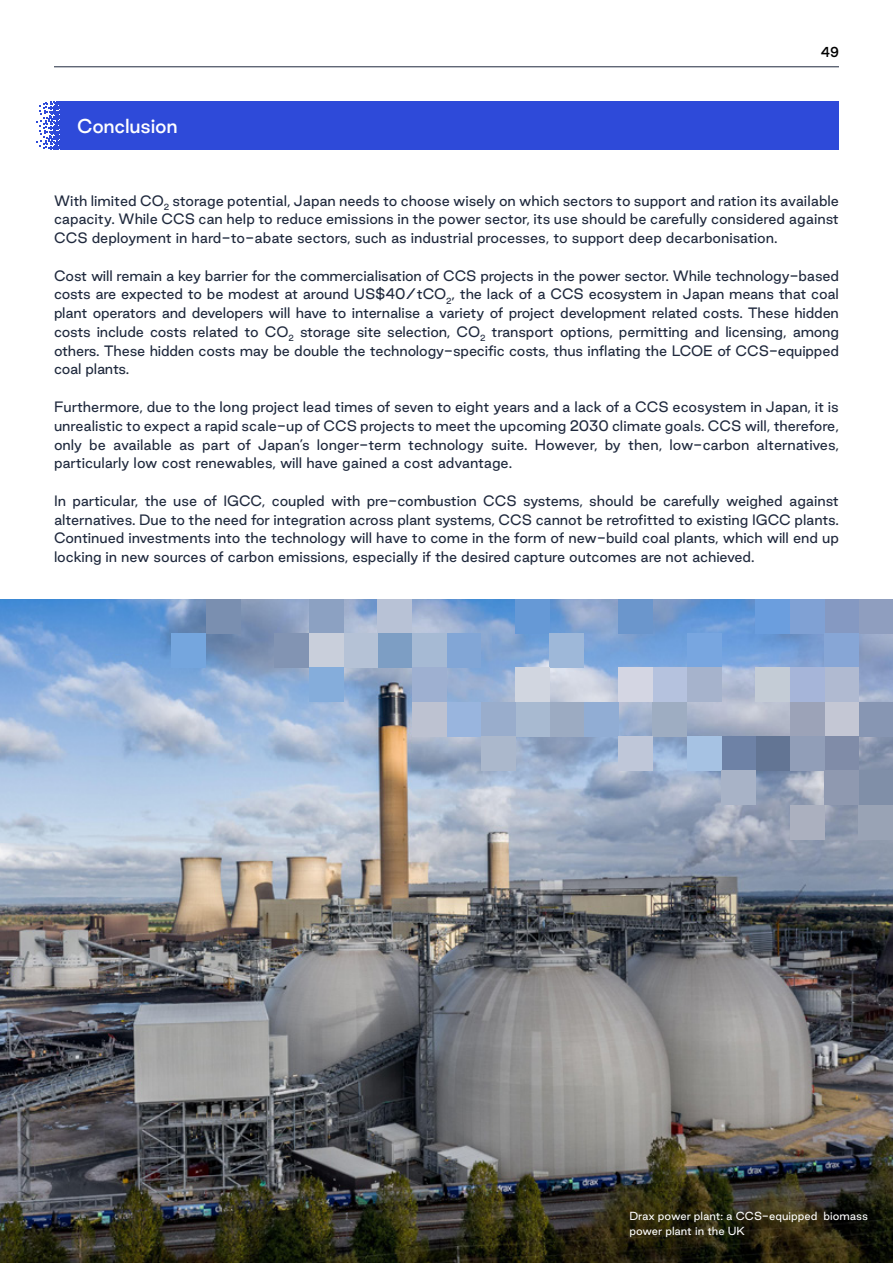
<style>
.page{position:relative;width:893px;height:1263px;background:#fff}
.page>*{position:absolute;margin:0;border:0;box-sizing:border-box;transform-origin:0 0}
.t1{font:500 18px "Good Sans";letter-spacing:-.01em;color:#fff}
.t2{font:13.5px/18.8px "Good Sans";letter-spacing:-.01em;color:#1f293d;text-align:justify}
.t3{font:500 12.75px "Good Sans";color:#000}
.t4{font:10.5px/15px "Good Sans";color:#fff}
</style>
<div class="page">
<hr style="left:54px;top:66px;width:785px;height:1px;background:#1f293d">
<div style="left:68px;top:101px;width:771px;height:49px;background:#2e4ad9"></div>
<div style="left:63px;top:101px;width:13px;height:49px;background:#2e4ad9"></div>
<svg style="left:37px;top:101px;width:26px;height:49px"></svg>
<img style="left:0;top:599px;width:893px;height:664px">
<div style="left:859px;top:599px;width:34px;height:34px;background:#8f9ebf"></div>
<div style="left:824px;top:599px;width:35px;height:34px;background:#8599c2"></div>
<div style="left:790px;top:599px;width:34px;height:34px;background:#80a1d4"></div>
<div style="left:756px;top:599px;width:34px;height:34px;background:#6b9ede"></div>
<div style="left:618px;top:599px;width:35px;height:34px;background:#6b96cc"></div>
<div style="left:515px;top:599px;width:34px;height:34px;background:#6699d6"></div>
<div style="left:378px;top:599px;width:34px;height:34px;background:#b8c2d6"></div>
<div style="left:309px;top:599px;width:34px;height:34px;background:#8ca1c2"></div>
<div style="left:206px;top:599px;width:34px;height:34px;background:#7a8fb0"></div>
<div style="left:824px;top:633px;width:35px;height:35px;background:#87a6d6"></div>
<div style="left:687px;top:633px;width:34px;height:35px;background:#78a6e0"></div>
<div style="left:549px;top:633px;width:35px;height:35px;background:#9eb8d9"></div>
<div style="left:446px;top:633px;width:35px;height:35px;background:#82a6d6"></div>
<div style="left:412px;top:633px;width:34px;height:35px;background:#a6bad4"></div>
<div style="left:378px;top:633px;width:34px;height:35px;background:#7d9ec4"></div>
<div style="left:343px;top:633px;width:35px;height:35px;background:#b5c2d6"></div>
<div style="left:309px;top:633px;width:34px;height:35px;background:#c9cfdb"></div>
<div style="left:275px;top:633px;width:34px;height:35px;background:#8294b3"></div>
<div style="left:172px;top:633px;width:34px;height:35px;background:#75a6de"></div>
<div style="left:824px;top:668px;width:35px;height:34px;background:#b0bad1"></div>
<div style="left:790px;top:668px;width:34px;height:34px;background:#a6b5d9"></div>
<div style="left:756px;top:668px;width:34px;height:34px;background:#c4ccd6"></div>
<div style="left:687px;top:668px;width:34px;height:34px;background:#a6b3cc"></div>
<div style="left:653px;top:668px;width:34px;height:34px;background:#b5c2de"></div>
<div style="left:618px;top:668px;width:35px;height:34px;background:#d4d6e3"></div>
<div style="left:515px;top:668px;width:34px;height:34px;background:#d1d6e0"></div>
<div style="left:412px;top:668px;width:34px;height:34px;background:#9eb0d1"></div>
<div style="left:309px;top:668px;width:34px;height:34px;background:#85addb"></div>
<div style="left:859px;top:702px;width:34px;height:34px;background:#8796b3"></div>
<div style="left:824px;top:702px;width:35px;height:34px;background:#c4c7d4"></div>
<div style="left:790px;top:702px;width:34px;height:34px;background:#9ca3b8"></div>
<div style="left:653px;top:702px;width:34px;height:34px;background:#9eadc2"></div>
<div style="left:584px;top:702px;width:34px;height:34px;background:#91add4"></div>
<div style="left:549px;top:702px;width:35px;height:34px;background:#9cabc2"></div>
<div style="left:515px;top:702px;width:34px;height:34px;background:#a8bad1"></div>
<div style="left:481px;top:702px;width:34px;height:34px;background:#99adcc"></div>
<div style="left:446px;top:702px;width:35px;height:34px;background:#99b5de"></div>
<div style="left:412px;top:702px;width:34px;height:34px;background:#bdc2d1"></div>
<div style="left:824px;top:736px;width:35px;height:35px;background:#808ca8"></div>
<div style="left:790px;top:736px;width:34px;height:35px;background:#919eb8"></div>
<div style="left:756px;top:736px;width:34px;height:35px;background:#637594"></div>
<div style="left:721px;top:736px;width:35px;height:35px;background:#6e82a6"></div>
<div style="left:687px;top:736px;width:34px;height:35px;background:#a6c2e3"></div>
<div style="left:618px;top:736px;width:35px;height:35px;background:#bfc7d9"></div>
<div style="left:481px;top:736px;width:34px;height:35px;background:#abb8cc"></div>
<div style="left:859px;top:771px;width:34px;height:34px;background:#808fa8"></div>
<div style="left:824px;top:771px;width:35px;height:34px;background:#8f99b0"></div>
<div style="left:721px;top:771px;width:35px;height:34px;background:#a8b3c7"></div>
<div style="left:859px;top:805px;width:34px;height:34px;background:#99a3b5"></div>
<div style="left:790px;top:805px;width:34px;height:34px;background:#abb0bf"></div>
<h1 class="t1" style="left:77px;top:112px;width:102px">Conclusion</h1>
<p class="t3" style="left:821px;top:42px;width:20px">49</p>
<p class="t2" style="left:54px;top:191px;width:786px">With limited CO<sub>2</sub> storage potential, Japan needs to choose wisely on which sectors to support and ration its available capacity. While CCS can help to reduce emissions in the power sector, its use should be carefully considered against CCS deployment in hard-to-abate sectors, such as industrial processes, to support deep decarbonisation.</p>
<p class="t2" style="left:54px;top:266px;width:786px">Cost will remain a key barrier for the commercialisation of CCS projects in the power sector. While technology-based costs are expected to be modest at around US$40/tCO<sub>2</sub>, the lack of a CCS ecosystem in Japan means that coal plant operators and developers will have to internalise a variety of project development related costs. These hidden costs include costs related to CO<sub>2</sub> storage site selection, CO<sub>2</sub> transport options, permitting and licensing, among others. These hidden costs may be double the technology-specific costs, thus inflating the LCOE of CCS-equipped coal plants.</p>
<p class="t2" style="left:54px;top:397px;width:786px">Furthermore, due to the long project lead times of seven to eight years and a lack of a CCS ecosystem in Japan, it is unrealistic to expect a rapid scale-up of CCS projects to meet the upcoming 2030 climate goals. CCS will, therefore, only be available as part of Japan’s longer-term technology suite. However, by then, low-carbon alternatives, particularly low cost renewables, will have gained a cost advantage.</p>
<p class="t2" style="left:54px;top:491px;width:786px">In particular, the use of IGCC, coupled with pre-combustion CCS systems, should be carefully weighed against alternatives. Due to the need for integration across plant systems, CCS cannot be retrofitted to existing IGCC plants.<br>Continued investments into the technology will have to come in the form of new-build coal plants, which will end up locking in new sources of carbon emissions, especially if the desired capture outcomes are not achieved.</p>
<p class="t4" style="left:629px;top:1208px;width:240px">Drax power plant: a CCS-equipped biomass power plant in the UK</p>
</div>
